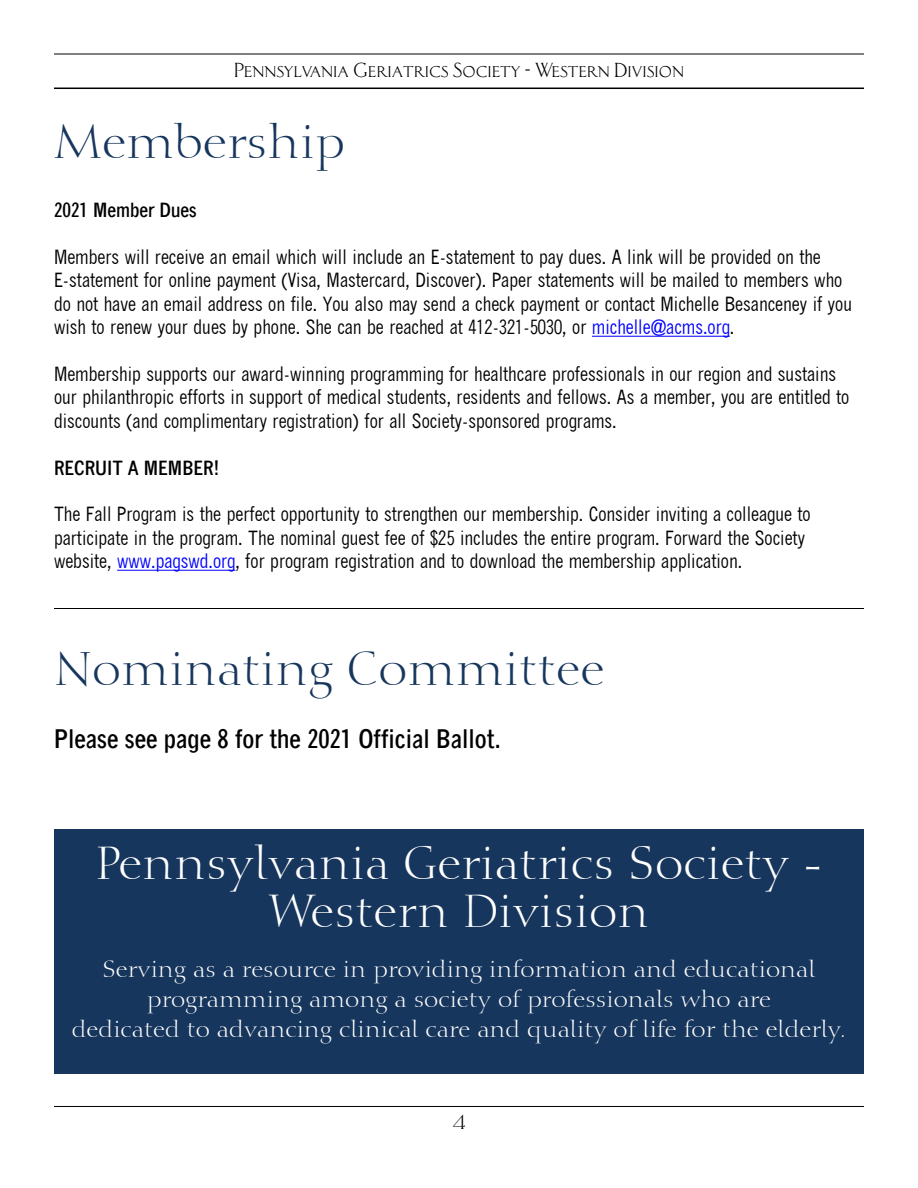
<style>
.page{position:relative;width:918px;height:1188px;background:#fff}
.page>*{position:absolute;margin:0;border:0;box-sizing:border-box;transform-origin:0 0}
.t1{font:45.9px "Calligraphic 810 BT";color:#17365d}
.t2{font:45px/48px "Calligraphic 810 BT";color:#fff;text-align:center}
.t3{font:700 25.5px "Quick Type Condensed";color:#000}
.t4{font:22.5px/30px "Calligraphic 810 BT";color:#fff;text-align:center}
.t5{font:21px "AT Classic Roman";color:#000}
.t6{font:19.5px/23.4px "Quick Type Condensed";color:#000}
.t7{font:700 19.5px "Quick Type Condensed";color:#000}
.s1{color:#00f}
</style>
<div class="page">
<hr style="left:54px;top:54px;width:810px;height:1px;background:#000">
<hr style="left:54px;top:88px;width:810px;height:1px;background:#000">
<hr style="left:54px;top:1106px;width:810px;height:1px;background:#000">
<hr style="left:592px;top:336px;width:138px;height:1px;background:#00f">
<hr style="left:117px;top:570px;width:118px;height:1px;background:#00f">
<hr style="left:54px;top:608px;width:810px;height:1px;background:#000">
<div style="left:54px;top:829px;width:810px;height:245px;background:#17365d"></div>
<p class="t5" style="left:234px;top:58px;width:452px">Pennsylvania Geriatrics Society - Western Division</p>
<h1 class="t1" style="left:54px;top:114px;width:293px">Membership</h1>
<p class="t7" style="left:54px;top:198px;width:144px">2021 Member Dues</p>
<p class="t6" style="left:54px;top:246px;width:800px">Members will receive an email which will include an E-statement to pay dues. A link will be provided on the E-statement for online payment (Visa, Mastercard, Discover). Paper statements will be mailed to members who do not have an email address on file. You also may send a check payment or contact Michelle Besanceney if you wish to renew your dues by phone. She can be reached at 412-321-5030, or <span class="s1">michelle@acms.org</span>.</p>
<p class="t6" style="left:54px;top:363px;width:797px">Membership supports our award-winning programming for healthcare professionals in our region and sustains our philanthropic efforts in support of medical students, residents and fellows. As a member, you are entitled to discounts (and complimentary registration) for all Society-sponsored programs.</p>
<p class="t7" style="left:54px;top:456px;width:167px">RECRUIT A MEMBER!</p>
<p class="t6" style="left:54px;top:503px;width:758px">The Fall Program is the perfect opportunity to strengthen our membership. Consider inviting a colleague to participate in the program. The nominal guest fee of $25 includes the entire program. Forward the Society website, <span class="s1">www.pagswd.org</span>, for program registration and to download the membership application.</p>
<h1 class="t1" style="left:54px;top:641px;width:552px">Nominating Committee</h1>
<h3 class="t3" style="left:54px;top:723px;width:449px">Please see page 8 for the 2021 Official Ballot.</h3>
<h2 class="t2" style="left:96px;top:840px;width:728px">Pennsylvania Geriatrics Society -<br>Western Division</h2>
<p class="t4" style="left:72px;top:955px;width:776px">Serving as a resource in providing information and educational programming among a society of professionals who are<br>dedicated to advancing clinical care and quality of life for the elderly.</p>
<p class="t5" style="left:453px;top:1111px;width:14px">4</p>
</div>
